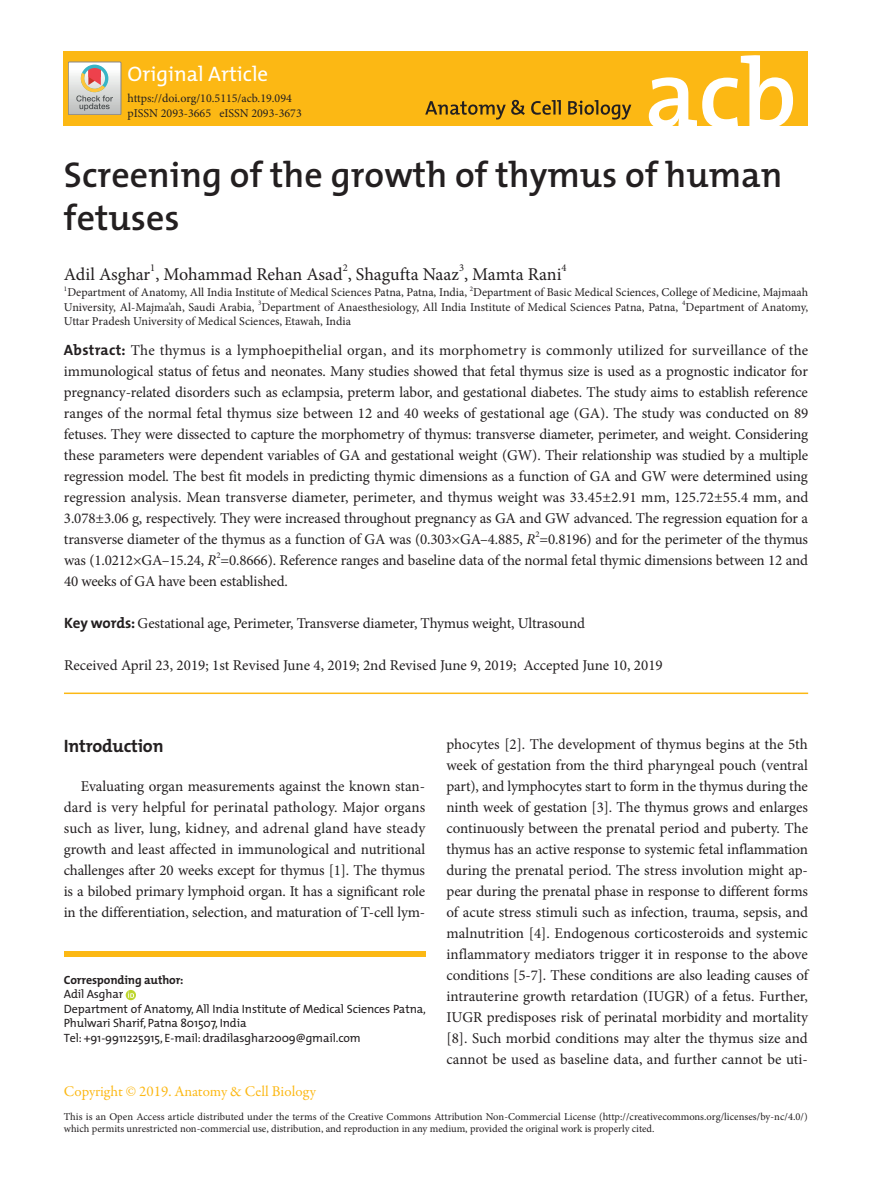
<style>
.page{position:relative;width:893px;height:1191px;background:#fff}
.page>*{position:absolute;margin:0;border:0;box-sizing:border-box;transform-origin:0 0}
.t1{font:600 36px/43.2px "The Mix";color:#231f20}
.t2{font:21px "The Mix";color:#fff}
.t3{font:18px "Minion Pro";letter-spacing:-.005em;color:#231f20}
.t4{font:700 18px "The Mix";letter-spacing:-.01em;color:#231f20}
.t5{font:15px/21px "Minion Pro";letter-spacing:-.01em;color:#231f20;text-align:justify}
.t6{font:15px "Garamond Premr Pro";color:#fcb814}
.t7{font:12px/14.4px "Minion Pro";color:#231f20}
.t8{font:12px/14.4px "The Mix";letter-spacing:-.01em;color:#231f20}
.t9{font:700 12px "The Mix";letter-spacing:-.01em;color:#231f20}
.t10{font:10.5px/12.6px "Minion Pro";color:#231f20}
.t11{font:8.7px "Minion Pro";color:#231f20}
.t12{font:7.05px "Minion Pro";color:#231f20}
.s1{font-family:"The Mix";font-weight:700}
.s2{font-style:italic}
</style>
<div class="page">
<div style="left:64px;top:51px;width:744px;height:75px;background:#fcb814"></div>
<svg style="left:649px;top:55px;width:144px;height:71px"></svg>
<svg style="left:425px;top:100px;width:206px;height:20px"></svg>
<svg style="left:68px;top:62px;width:53px;height:53px;background:#cac4bf"></svg>
<div style="left:64px;top:951px;width:361px;height:5px;background:#fcb814"></div>
<svg style="left:126px;top:990px;width:10px;height:10px"></svg>
<svg style="left:128px;top:991px;width:6px;height:6px"></svg>
<hr style="left:64px;top:692px;width:744px;height:2px;background:#fcb814">
<h2 class="t2" style="left:128px;top:57px;width:142px">Original Article</h2>
<p class="t7" style="left:128px;top:91px;width:176px">https://doi.org/10.5115/acb.19.094 pISSN 2093-3665 eISSN 2093-3673</p>
<h1 class="t1" style="left:64px;top:152px;width:720px">Screening of the growth of thymus of human fetuses</h1>
<p class="t3" style="left:64px;top:262px;width:499px">Adil Asghar , Mohammad Rehan Asad , Shagufta Naaz , Mamta Rani</p>
<p class="t10" style="left:150px;top:262px;width:7px">1</p>
<p class="t10" style="left:343px;top:262px;width:7px">2</p>
<p class="t10" style="left:459px;top:262px;width:7px">3</p>
<p class="t10" style="left:562px;top:262px;width:7px">4</p>
<p class="t12" style="left:64px;top:284px;width:5px">1</p>
<p class="t7" style="left:67px;top:285px;width:401px">Department of Anatomy, All India Institute of Medical Sciences Patna, Patna, India,</p>
<p class="t12" style="left:470px;top:284px;width:5px">2</p>
<p class="t7" style="left:473px;top:285px;width:336px">Department of Basic Medical Sciences, College of Medicine, Majmaah</p>
<p class="t7" style="left:64px;top:300px;width:192px">University, Al-Majma’ah, Saudi Arabia,</p>
<p class="t12" style="left:258px;top:298px;width:5px">3</p>
<p class="t7" style="left:261px;top:300px;width:418px">Department of Anaesthesiology, All India Institute of Medical Sciences Patna, Patna,</p>
<p class="t12" style="left:682px;top:298px;width:5px">4</p>
<p class="t7" style="left:685px;top:300px;width:124px">Department of Anatomy,</p>
<p class="t7" style="left:64px;top:314px;width:288px">Uttar Pradesh University of Medical Sciences, Etawah, India</p>
<p class="t5" style="left:64px;top:339px;width:746px"><span class="s1">Abstract:</span> The thymus is a lymphoepithelial organ, and its morphometry is commonly utilized for surveillance of the immunological status of fetus and neonates. Many studies showed that fetal thymus size is used as a prognostic indicator for pregnancy-related disorders such as eclampsia, preterm labor, and gestational diabetes. The study aims to establish reference ranges of the normal fetal thymus size between 12 and 40 weeks of gestational age (GA). The study was conducted on 89 fetuses. They were dissected to capture the morphometry of thymus: transverse diameter, perimeter, and weight. Considering these parameters were dependent variables of GA and gestational weight (GW). Their relationship was studied by a multiple regression model. The best fit models in predicting thymic dimensions as a function of GA and GW were determined using regression analysis. Mean transverse diameter, perimeter, and thymus weight was 33.45±2.91 mm, 125.72±55.4 mm, and 3.078±3.06 g, respectively. They were increased throughout pregnancy as GA and GW advanced. The regression equation for a transverse diameter of the thymus as a function of GA was (0.303×GA–4.885, <span class="s2">R</span> =0.8196) and for the perimeter of the thymus</p>
<p class="t11" style="left:535px;top:528px;width:6px">2</p>
<p class="t5" style="left:64px;top:549px;width:746px">was (1.0212×GA–15.24, <span class="s2">R</span> =0.8666). Reference ranges and baseline data of the normal fetal thymic dimensions between 12 and</p>
<p class="t11" style="left:216px;top:549px;width:6px">2</p>
<p class="t5" style="left:64px;top:570px;width:225px">40 weeks of GA have been established.</p>
<p class="t5" style="left:64px;top:613px;width:522px"><span class="s1">Key words:</span> Gestational age, Perimeter, Transverse diameter, Thymus weight, Ultrasound</p>
<p class="t5" style="left:64px;top:655px;width:600px">Received April 23, 2019; 1st Revised June 4, 2019; 2nd Revised June 9, 2019; Accepted June 10, 2019</p>
<p class="t4" style="left:64px;top:730px;width:101px">Introduction</p>
<p class="t5" style="left:64px;top:775px;width:363px;text-indent:17px">Evaluating organ measurements against the known stan&shy;dard is very helpful for perinatal pathology. Major organs such as liver, lung, kidney, and adrenal gland have steady growth and least affected in immunological and nutritional challenges after 20 weeks except for thymus [1]. The thymus is a bilobed primary lymphoid organ. It has a significant role in the differentiation, selection, and maturation of T-cell lym-</p>
<p class="t9" style="left:64px;top:969px;width:121px">Corresponding author:</p>
<p class="t8" style="left:64px;top:986px;width:364px">Adil Asghar<br>Department of Anatomy, All India Institute of Medical Sciences Patna, Phulwari Sharif, Patna 801507, India<br>Tel: +91-9911225915, E-mail: dradilasghar2009@gmail.com</p>
<p class="t6" style="left:64px;top:1082px;width:254px">Copyright © 2019. Anatomy &amp; Cell Biology</p>
<p class="t5" style="left:446px;top:733px;width:363px">phocytes [2]. The development of thymus begins at the 5th week of gestation from the third pharyngeal pouch (ventral part), and lymphocytes start to form in the thymus during the ninth week of gestation [3]. The thymus grows and enlarges continuously between the prenatal period and puberty. The thymus has an active response to systemic fetal inflammation during the prenatal period. The stress involution might ap&shy;pear during the prenatal phase in response to different forms of acute stress stimuli such as infection, trauma, sepsis, and malnutrition [4]. Endogenous corticosteroids and systemic inflammatory mediators trigger it in response to the above conditions [5-7]. These conditions are also leading causes of intrauterine growth retardation (IUGR) of a fetus. Further, IUGR predisposes risk of perinatal morbidity and mortality [8]. Such morbid conditions may alter the thymus size and cannot be used as baseline data, and further cannot be uti-</p>
<p class="t10" style="left:64px;top:1110px;width:745px">This is an Open Access article distributed under the terms of the Creative Commons Attribution Non-Commercial License (http://creativecommons.org/licenses/by-nc/4.0/) which permits unrestricted non-commercial use, distribution, and reproduction in any medium, provided the original work is properly cited.</p>
</div>
